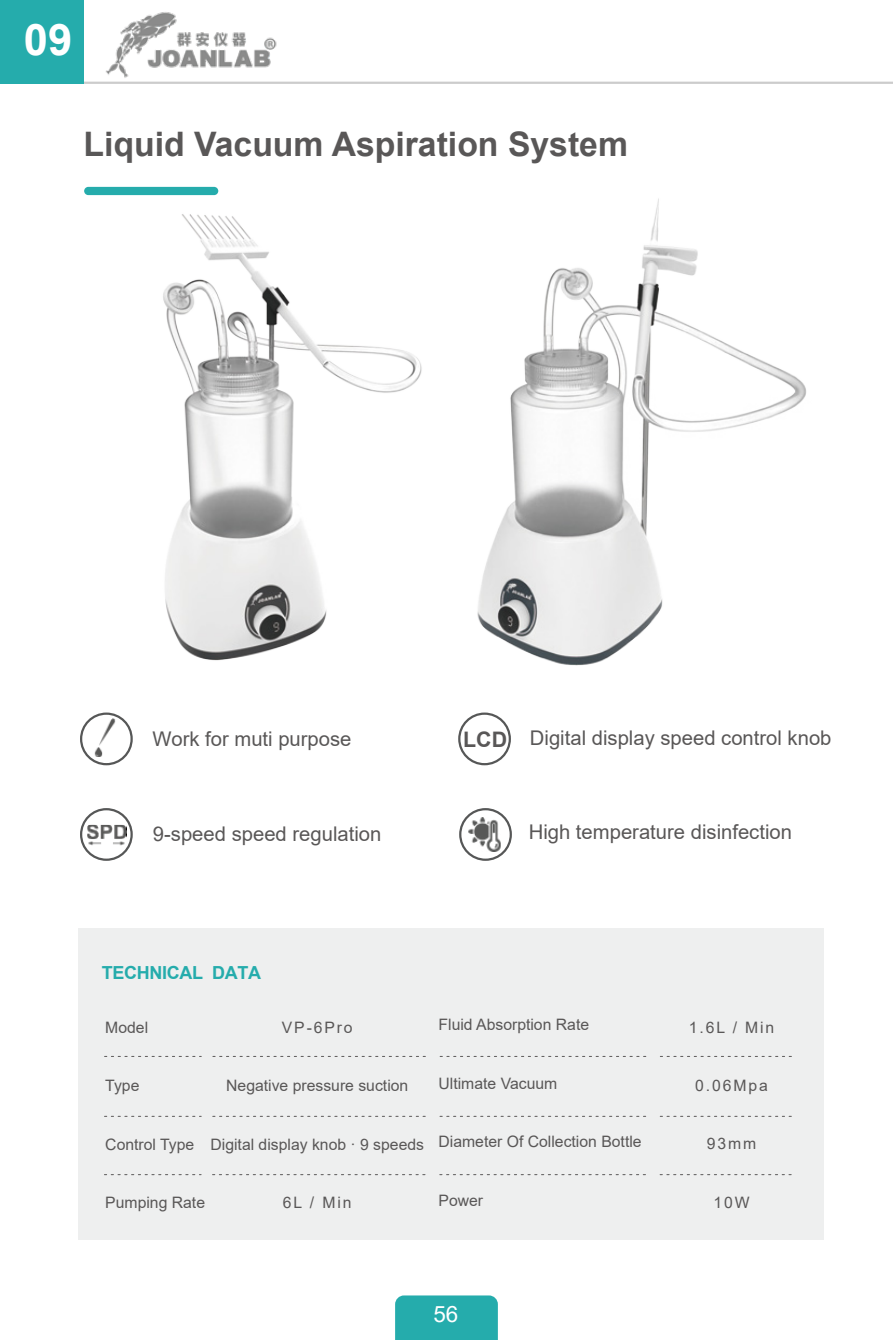
<style>
.page{position:relative;width:893px;height:1340px;background:#fff}
.page>*{position:absolute;margin:0;border:0;box-sizing:border-box;transform-origin:0 0}
.t1{font:700 43.65px "Arial";color:#fff}
.t2{font:700 33.75px "Arial";color:#595757}
.t3{font:22.5px "Arial";color:#fff}
.t4{font:20.25px "Arial";color:#595757}
.t5{font:700 18px "Arial";letter-spacing:-.02em;color:#25acac}
.t6{font:15.75px "Arial";color:#595757}
.s1{font-weight:700;font-size:21.38px}
</style>
<div class="page">
<div style="left:84px;top:187px;width:134px;height:8px;background:#25acac;border-radius:4px"></div>
<div style="left:78px;top:928px;width:746px;height:312px;background:#eeefef"></div>
<svg style="left:105px;top:1115px;width:96px;height:1px"></svg>
<svg style="left:104px;top:1174px;width:97px;height:1px"></svg>
<svg style="left:105px;top:1055px;width:96px;height:1px"></svg>
<svg style="left:213px;top:1115px;width:213px;height:1px"></svg>
<svg style="left:213px;top:1174px;width:213px;height:1px"></svg>
<svg style="left:213px;top:1055px;width:212px;height:1px"></svg>
<svg style="left:440px;top:1115px;width:206px;height:1px"></svg>
<svg style="left:440px;top:1174px;width:205px;height:1px"></svg>
<svg style="left:440px;top:1055px;width:206px;height:1px"></svg>
<svg style="left:660px;top:1115px;width:132px;height:1px"></svg>
<svg style="left:660px;top:1174px;width:132px;height:1px"></svg>
<svg style="left:661px;top:1055px;width:130px;height:1px"></svg>
<img style="left:468px;top:817px;width:33px;height:34px">
<div style="left:459px;top:808px;width:53px;height:52px;border:2px solid #565757;border-radius:50%"></div>
<div style="left:458px;top:712px;width:53px;height:53px;border:2px solid #565757;border-radius:50%"></div>
<div style="left:80px;top:808px;width:53px;height:52px;border:2px solid #565757;border-radius:50%"></div>
<img style="left:87px;top:815px;width:40px;height:44px">
<img style="left:88px;top:718px;width:35px;height:38px">
<div style="left:80px;top:712px;width:53px;height:53px;border:2px solid #565757;border-radius:50%"></div>
<img style="left:477px;top:198px;width:329px;height:468px">
<img style="left:163px;top:214px;width:259px;height:447px">
<hr style="left:0;top:82px;width:893px;height:2px;background:#ccc">
<img style="left:95px;top:12px;width:191px;height:70px">
<div style="left:0;top:0;width:84px;height:84px;background:#25acac"></div>
<div style="left:395px;top:1295px;width:103px;height:44px;background:#25acac"></div>
<h1 class="t1" style="left:24px;top:9px;width:50px">09</h1>
<h2 class="t2" style="left:83px;top:120px;width:546px">Liquid Vacuum Aspiration System</h2>
<p class="t4" style="left:152px;top:725px;width:201px">Work for muti purpose</p>
<p class="t4" style="left:153px;top:819px;width:230px">9-speed speed regulation</p>
<p class="t4" style="left:463px;top:723px;width:370px"><span class="s1">LCD</span> Digital display speed control knob</p>
<p class="t4" style="left:529px;top:817px;width:265px">High temperature disinfection</p>
<p class="t5" style="left:102px;top:959px;width:161px">TECHNICAL DATA</p>
<p class="t6" style="left:105px;top:1016px;width:44px">Model</p>
<p class="t6" style="left:282px;top:1016px;width:72px">VP-6Pro</p>
<p class="t6" style="left:439px;top:1013px;width:152px">Fluid Absorption Rate</p>
<p class="t6" style="left:689px;top:1016px;width:87px">1.6L / Min</p>
<p class="t6" style="left:105px;top:1074px;width:36px">Type</p>
<p class="t6" style="left:226px;top:1074px;width:184px">Negative pressure suction</p>
<p class="t6" style="left:439px;top:1072px;width:120px">Ultimate Vacuum</p>
<p class="t6" style="left:695px;top:1074px;width:74px">0.06Mpa</p>
<p class="t6" style="left:105px;top:1133px;width:90px">Control Type</p>
<p class="t6" style="left:210px;top:1133px;width:215px">Digital display knob · 9 speeds</p>
<p class="t6" style="left:439px;top:1130px;width:205px">Diameter Of Collection Bottle</p>
<p class="t6" style="left:707px;top:1132px;width:51px">93mm</p>
<p class="t6" style="left:105px;top:1191px;width:101px">Pumping Rate</p>
<p class="t6" style="left:283px;top:1191px;width:70px">6L / Min</p>
<p class="t6" style="left:439px;top:1189px;width:46px">Power</p>
<p class="t6" style="left:713px;top:1191px;width:38px">10W</p>
<h3 class="t3" style="left:433px;top:1298px;width:27px">56</h3>
</div>
